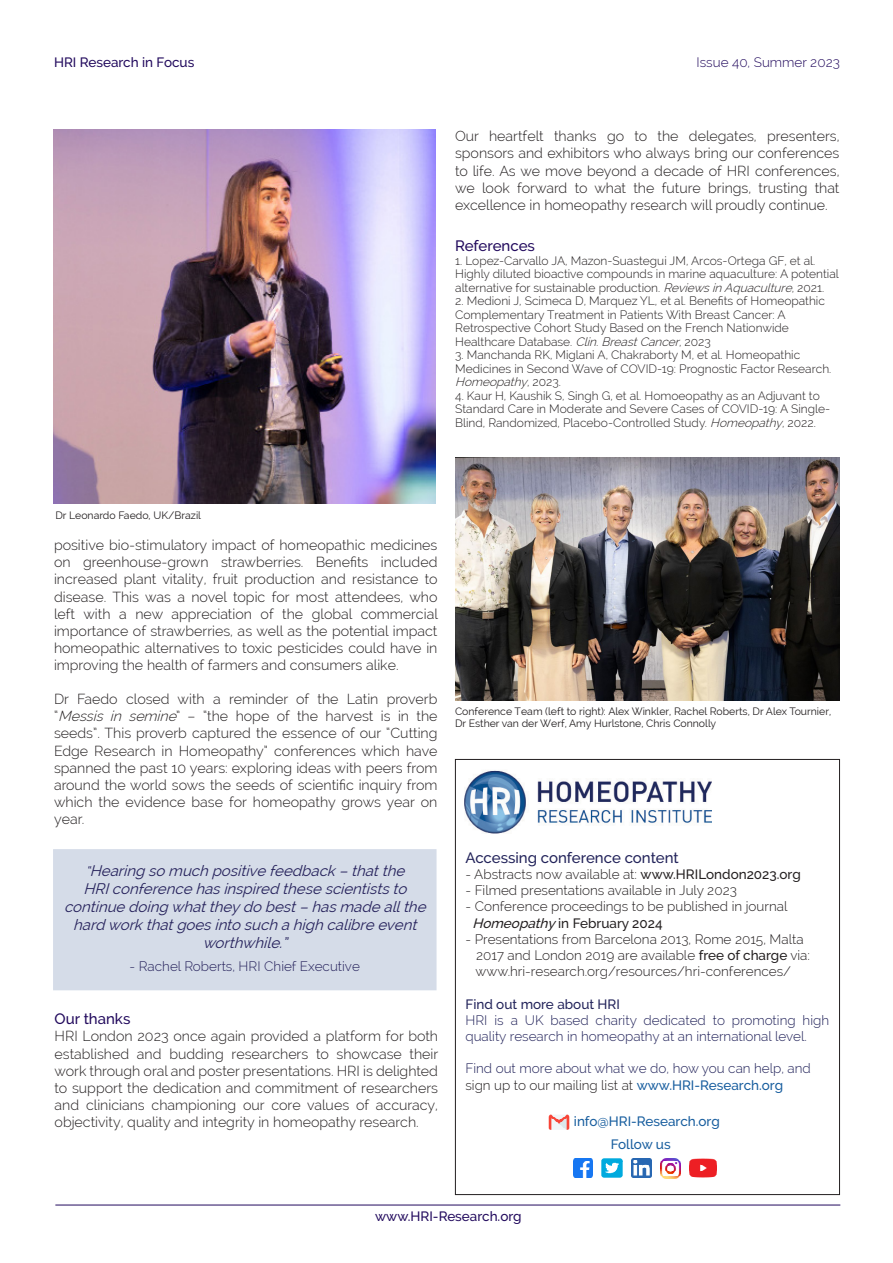
<style>
.page{position:relative;width:893px;height:1263px;background:#fff}
.page>*{position:absolute;margin:0;border:0;box-sizing:border-box;transform-origin:0 0}
.t1{font:italic 15px/18px "Raleway";color:#25215b;text-align:center}
.t2{font:500 15px "Raleway";letter-spacing:-.005em;color:#22235a}
.t3{font:500 15px "Raleway";color:#220a5d}
.t4{font:300 14.25px/17.1px "Raleway";color:#231f20;text-align:justify}
.t5{font:300 13.5px/16.2px "Raleway";color:#231f20}
.t6{font:300 13.5px/16.2px "Raleway";color:#22235a}
.t7{font:500 13.5px "Raleway";color:#220a5d}
.t8{font:300 13.5px "Raleway";color:#25215b}
.t9{font:500 13.5px "Raleway";color:#175d9e}
.t10{font:500 13.5px "Raleway";color:#22235a}
.t11{font:300 13.5px "Raleway";color:#220a5d}
.t12{font:300 12px/13.5px "Raleway";color:#231f20}
.t13{font:10.5px/12.6px "Raleway";color:#231f20}
.s1{font-style:italic}
.s2{font-size:13.5px}
.s3{font-weight:500}
.s4{font-weight:500;font-style:italic}
.s5{font-weight:500;color:#175d9e}
</style>
<div class="page">
<img style="left:464px;top:770px;width:248px;height:64px">
<img style="left:548px;top:1114px;width:22px;height:16px">
<img style="left:601px;top:1158px;width:21px;height:20px">
<img style="left:632px;top:1158px;width:19px;height:3px">
<svg style="left:632px;top:1161px;width:19px;height:17px"></svg>
<img style="left:690px;top:1158px;width:26px;height:20px">
<img style="left:661px;top:1158px;width:20px;height:21px">
<img style="left:573px;top:1158px;width:19px;height:3px">
<svg style="left:573px;top:1161px;width:19px;height:16px"></svg>
<div style="left:53px;top:849px;width:384px;height:141px;background:#d5dce8"></div>
<img style="left:455px;top:457px;width:384px;height:244px">
<img style="left:53px;top:130px;width:383px;height:374px">
<hr style="left:55px;top:1205px;width:785px;height:1px;background:#220a5d">
<p class="t7" style="left:54px;top:54px;width:142px">HRI Research in Focus</p>
<p class="t11" style="left:697px;top:54px;width:145px">Issue 40, Summer 2023</p>
<p class="t4" style="left:455px;top:128px;width:386px">Our heartfelt thanks go to the delegates, presenters, sponsors and exhibitors who always bring our conferences to life. As we move beyond a decade of HRI conferences, we look forward to what the future brings, trusting that excellence in homeopathy research will proudly continue.</p>
<p class="t3" style="left:455px;top:237px;width:81px">References</p>
<p class="t12" style="left:455px;top:254px;width:385px">1. Lopez-Carvallo JA, Mazon-Suastegui JM, Arcos-Ortega GF, et al.<br>Highly diluted bioactive compounds in marine aquaculture: A potential alternative for sustainable production. <span class="s1">ReviewsinAquaculture</span>, 2021.</p>
<p class="t12" style="left:455px;top:294px;width:371px">2. Medioni J, Scimeca D, Marquez YL, et al. Benefits of Homeopathic Complementary Treatment in Patients With Breast Cancer: A Retrospective Cohort Study Based on the French Nationwide Healthcare Database. <span class="s1">Clin.BreastCancer</span>, 2023</p>
<p class="t12" style="left:455px;top:348px;width:378px">3. Manchanda RK, Miglani A, Chakraborty M, et al. Homeopathic<br>Medicines in Second Wave of COVID-19: Prognostic Factor Research.<br><span class="s1">Homeopathy</span>, 2 0 2 3 .</p>
<p class="t12" style="left:455px;top:389px;width:376px">4. Kaur H, Kaushik S, Singh G, et al. Homoeopathy as an Adjuvant to<br>Standard Care in Moderate and Severe Cases of COVID-19: A Single-<br>Blind, Randomized, Placebo-Controlled Study. <span class="s1">Homeopathy</span>, 2022.</p>
<p class="t13" style="left:55px;top:509px;width:147px">Dr Leonardo Faedo, UK/Brazil</p>
<p class="t4" style="left:54px;top:537px;width:385px">positive bio-stimulatory impact of homeopathic medicines on greenhouse-grown strawberries. Benefits included increased plant vitality, fruit production and resistance to disease. This was a novel topic for most attendees, who left with a new appreciation of the global commercial importance of strawberries, as well as the potential impact homeopathic alternatives to toxic pesticides could have in improving the health of farmers and consumers alike.</p>
<p class="t4" style="left:54px;top:690px;width:385px">Dr Faedo closed with a reminder of the Latin proverb “<span class="s1">Messis in semine</span>” – “the hope of the harvest is in the seeds”. This proverb captured the essence of our “Cutting Edge Research in Homeopathy” conferences which have spanned the past 10 years: exploring ideas with peers from around the world sows the seeds of scientific inquiry from which the evidence base for homeopathy grows year on year.</p>
<p class="t1" style="left:64px;top:861px;width:367px"><span class="s2">“</span>Hearing so much positive feedback–thatthe HRIconference hasinspired these scientiststo continue doing whattheydo best–hasmade allthe hard workthatgoesinto such ahigh calibre event worthwhile.”</p>
<p class="t8" style="left:130px;top:958px;width:232px">- Rachel Roberts, HRI Chief Executive</p>
<p class="t3" style="left:55px;top:1010px;width:77px">Our thanks</p>
<p class="t4" style="left:55px;top:1028px;width:385px">HRI London 2023 once again provided a platform for both established and budding researchers to showcase their work through oral and poster presentations. HRI is delighted to support the dedication and commitment of researchers and clinicians championing our core values of accuracy, objectivity, quality and integrity in homeopathy research.</p>
<p class="t13" style="left:455px;top:704px;width:378px">Conference Team (left to right): Alex Winkler, Rachel Roberts, Dr Alex Tournier,<br>Dr Esther van der Werf, Amy Hurlstone, Chris Connolly</p>
<p class="t2" style="left:465px;top:849px;width:215px">Accessing conference content</p>
<p class="t5" style="left:465px;top:866px;width:337px">- Abstracts now available at: <span class="s3">www.HRILondon2023.org</span></p>
<p class="t5" style="left:465px;top:882px;width:273px">- Filmed presentations available in July 2023</p>
<p class="t5" style="left:472px;top:898px;width:316px;text-indent:-7px">- Conference proceedings to be published in journal<br><span class="s4">Homeopathy</span><span class="s3">in February 2024</span></p>
<p class="t5" style="left:476px;top:931px;width:336px;text-indent:-10px">- Presentations from Barcelona 2013, Rome 2015, Malta<br>2017 and London 2019 are available <span class="s3">free of charge</span> via: www.hri-research.org/resources/hri-conferences/</p>
<p class="t10" style="left:465px;top:996px;width:156px">Find out more about HRI</p>
<p class="t6" style="left:465px;top:1012px;width:365px">HRI is a UK based charity dedicated to promoting high quality research in homeopathy at an international level.</p>
<p class="t6" style="left:465px;top:1060px;width:347px">Find out more about what we do, how you can help, and</p>
<p class="t5" style="left:465px;top:1077px;width:319px">sign up to our mailing list at <span class="s5">www.HRI-Research.org</span></p>
<p class="t9" style="left:574px;top:1113px;width:147px">info@HRI-Research.org</p>
<p class="t9" style="left:611px;top:1136px;width:61px">Follow us</p>
<p class="t7" style="left:375px;top:1208px;width:148px">www.HRI-Research.org</p>
</div>
